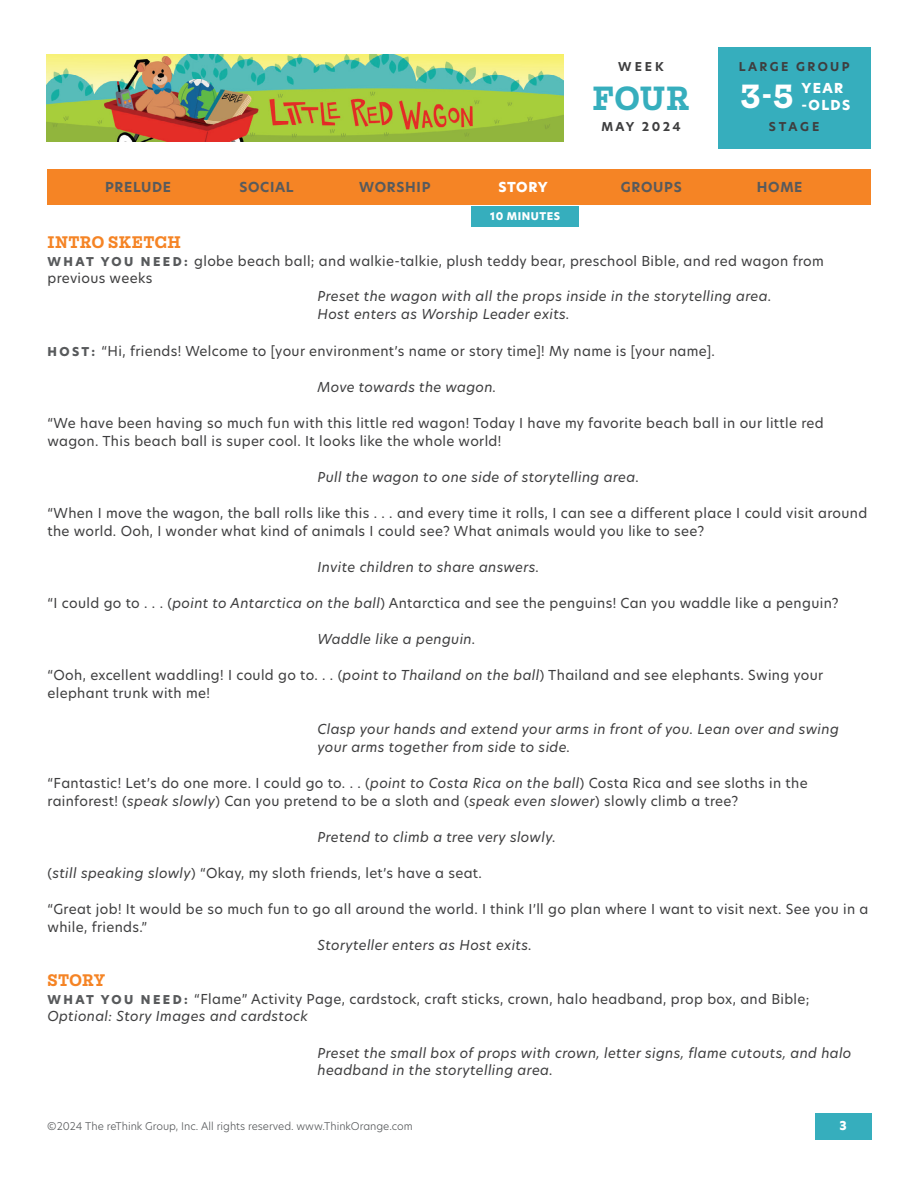
<style>
.page{position:relative;width:918px;height:1188px;background:#fff}
.page>*{position:absolute;margin:0;border:0;box-sizing:border-box;transform-origin:0 0}
.t1{font:700 36px "Mortise";color:#36aebd}
.t2{font:700 36px "Mortise";color:#fff}
.t3{font:700 18px "Mortise";letter-spacing:.025em;color:#f58425}
.t4{font:13.5px/18px "New Hero";letter-spacing:.025em;color:#3e3e3f}
.t5{font:italic 13.5px/18px "New Hero";letter-spacing:.025em;color:#3e3e3f}
.t6{font:700 13.5px "New Hero";letter-spacing:.05em;color:#585a5c}
.t7{font:800 13.5px/16.2px "New Hero";letter-spacing:.1em;color:#fff}
.t8{font:700 12px "New Hero";letter-spacing:.2em;color:#3e3e3f}
.t9{font:800 12px "New Hero";color:#fff}
.t10{font:300 10.5px "New Hero";color:#585a5c}
.t11{font:800 10.5px "New Hero";letter-spacing:.05em;color:#fff}
.s1{font-weight:800;font-size:12px;color:#585a5c}
.s2{font-style:italic}
</style>
<div class="page">
<img style="left:46px;top:54px;width:518px;height:88px">
<div style="left:717px;top:47px;width:154px;height:102px;background:#36aebd"></div>
<div style="left:471px;top:206px;width:108px;height:20px;background:#36aebd"></div>
<div style="left:47px;top:170px;width:824px;height:36px;background:#f58425"></div>
<div style="left:815px;top:1113px;width:57px;height:27px;background:#36aebd"></div>
<p class="t8" style="left:618px;top:59px;width:47px">WEEK</p>
<h1 class="t1" style="left:592px;top:79px;width:99px">FOUR</h1>
<p class="t8" style="left:601px;top:119px;width:81px">MAY 2024</p>
<p class="t8" style="left:739px;top:59px;width:112px">LARGE GROUP</p>
<h1 class="t2" style="left:740px;top:77px;width:55px">3-5</h1>
<p class="t7" style="left:802px;top:80px;width:50px">YEAR -OLDS</p>
<p class="t8" style="left:769px;top:119px;width:52px">STAGE</p>
<p class="t6" style="left:105px;top:177px;width:68px">PRELUDE</p>
<p class="t6" style="left:239px;top:177px;width:56px">SOCIAL</p>
<p class="t6" style="left:359px;top:177px;width:73px">WORSHIP</p>
<p class="t7" style="left:498px;top:179px;width:51px">STORY</p>
<p class="t6" style="left:621px;top:177px;width:62px">GROUPS</p>
<p class="t6" style="left:757px;top:177px;width:47px">HOME</p>
<p class="t11" style="left:490px;top:209px;width:72px">10 MINUTES</p>
<h2 class="t3" style="left:48px;top:232px;width:135px">INTRO SKETCH</h2>
<p class="t4" style="left:48px;top:251px;width:778px"><span class="s1">W H AT YO U N E E D :</span> globe beach ball; and walkie-talkie, plush teddy bear, preschool Bible, and red wagon from previous weeks</p>
<p class="t5" style="left:318px;top:287px;width:455px">Preset the wagon with all the props inside in the storytelling area.<br>Host enters as Worship Leader exits.</p>
<p class="t4" style="left:48px;top:341px;width:669px"><span class="s1">H O S T:</span> “Hi, friends! Welcome to [your environment’s name or story time]! My name is [your name].</p>
<p class="t5" style="left:318px;top:377px;width:180px">Move towards the wagon.</p>
<p class="t4" style="left:48px;top:413px;width:778px">“We have been having so much fun with this little red wagon! Today I have my favorite beach ball in our little red wagon. This beach ball is super cool. It looks like the whole world!</p>
<p class="t5" style="left:318px;top:467px;width:323px">Pull the wagon to one side of storytelling area.</p>
<p class="t4" style="left:48px;top:503px;width:821px">“When I move the wagon, the ball rolls like this . . . and every time it rolls, I can see a different place I could visit around the world. Ooh, I wonder what kind of animals I could see? What animals would you like to see?</p>
<p class="t5" style="left:318px;top:557px;width:223px">Invite children to share answers.</p>
<p class="t4" style="left:48px;top:593px;width:793px">“I could go to . . . (<span class="s2">point to Antarctica on the ball</span>) Antarctica and see the penguins! Can you waddle like a penguin?</p>
<p class="t5" style="left:318px;top:629px;width:160px">Waddle like a penguin.</p>
<p class="t4" style="left:48px;top:665px;width:777px">“Ooh, excellent waddling! I could go to. . . (<span class="s2">point to Thailand on the ball</span>) Thailand and see elephants. Swing your elephant trunk with me!</p>
<p class="t5" style="left:318px;top:719px;width:523px">Clasp your hands and extend your arms in front of you. Lean over and swing your arms together from side to side.</p>
<p class="t4" style="left:48px;top:773px;width:762px">“Fantastic! Let’s do one more. I could go to. . . (<span class="s2">point to Costa Rica on the ball</span>) Costa Rica and see sloths in the rainforest! (<span class="s2">speak slowly</span>) Can you pretend to be a sloth and (<span class="s2">speak even slower</span>) slowly climb a tree?</p>
<p class="t5" style="left:318px;top:827px;width:240px">Pretend to climb a tree very slowly.</p>
<p class="t4" style="left:48px;top:863px;width:436px">(<span class="s2">still speaking slowly</span>) “Okay, my sloth friends, let’s have a seat.</p>
<p class="t4" style="left:48px;top:899px;width:822px">“Great job! It would be so much fun to go all around the world. I think I’ll go plan where I want to visit next. See you in a while, friends.”</p>
<p class="t5" style="left:318px;top:935px;width:216px">Storyteller enters as Host exits.</p>
<h2 class="t3" style="left:48px;top:970px;width:59px">STORY</h2>
<p class="t4" style="left:48px;top:989px;width:763px"><span class="s1">W H AT YO U N E E D :</span> “Flame” Activity Page, cardstock, craft sticks, crown, halo headband, prop box, and Bible;<br><span class="s2">Optional: Story Images and cardstock</span></p>
<p class="t5" style="left:318px;top:1043px;width:535px">Preset the small box of props with crown, letter signs, flame cutouts, and halo headband in the storytelling area.</p>
<p class="t10" style="left:47px;top:1118px;width:367px">©2024 The reThink Group, Inc. All rights reserved. www.ThinkOrange.com</p>
<p class="t9" style="left:839px;top:1117px;width:9px">3</p>
</div>
